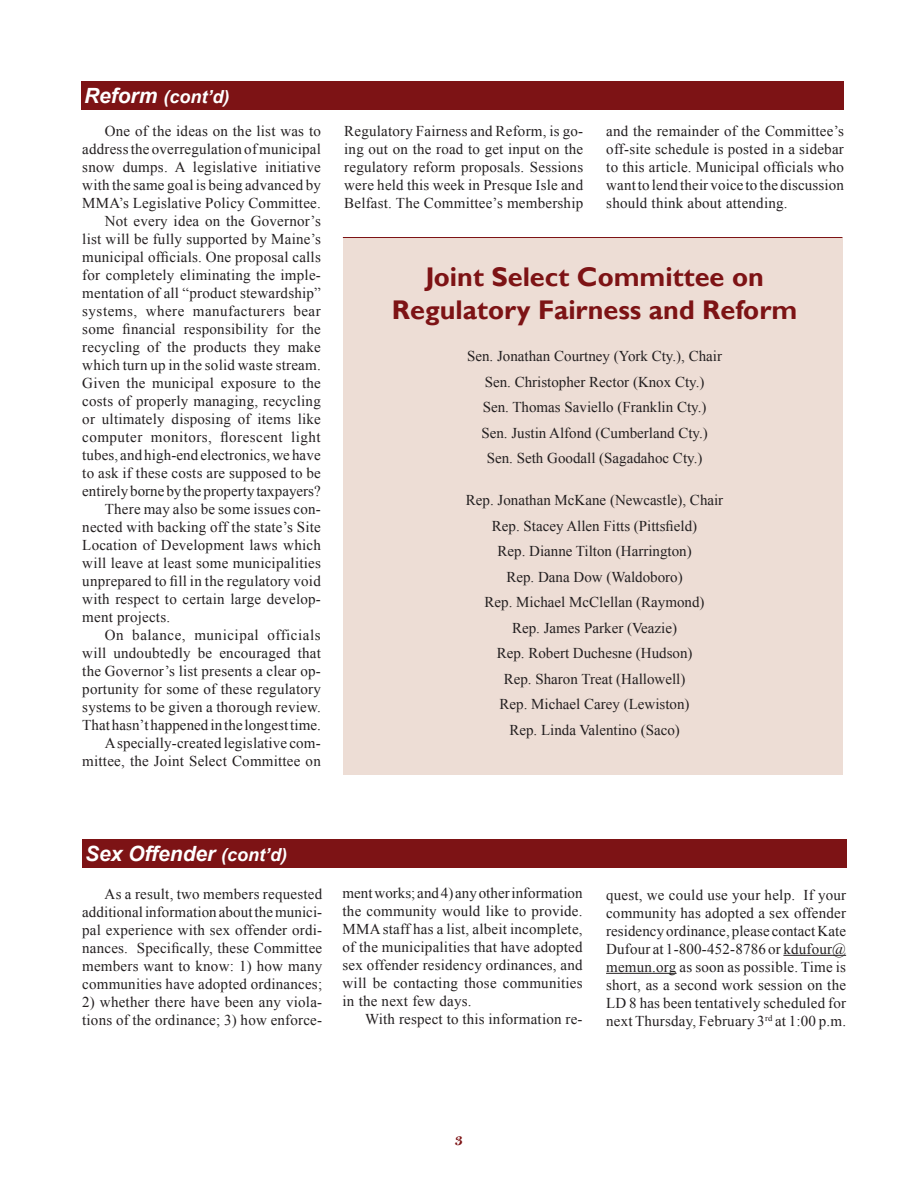
<style>
.page{position:relative;width:918px;height:1188px;background:#fff}
.page>*{position:absolute;margin:0;border:0;box-sizing:border-box;transform-origin:0 0}
.Headline_--_JAZZY{font:700 27px/32.4px "Gill Sans";color:#7d1315;text-align:center}
.Headline{font:italic 700 21px "Arial";color:#fff}
.Headline-2{font:italic 700 18px "Arial";color:#fff}
.t1{font:16.5px "Bell MT Bold";color:#7d1315}
.Body_text{font:15px/18px "Times New Roman";letter-spacing:.01em;color:#231f20;text-align:justify}
.s1{font-size:21px}
.s2{font-size:18px}
</style>
<div class="page">
<div style="left:81px;top:81px;width:763px;height:29px;background:#7d1315"></div>
<div style="left:82px;top:839px;width:764px;height:28px;background:#7d1315"></div>
<hr style="left:783px;top:955px;width:63px;height:1px;background:#231f20">
<hr style="left:606px;top:973px;width:71px;height:1px;background:#231f20">
<div style="left:343px;top:237px;width:499px;height:538px;background:#edddd5"></div>
<hr style="left:343px;top:237px;width:499px;height:1px;background:#7d1315">
<p class="Headline-2" style="left:84px;top:85px;width:147px"><span class="s1">Reform</span> (cont’d)</p>
<p class="Body_text" style="left:82px;top:122px;width:240px;text-indent:22px">One of the ideas on the list was to address the overregulation of municipal snow dumps. A legislative initiative with the same goal is being advanced by MMA’s Legislative Policy Committee.</p>
<p class="Body_text" style="left:82px;top:212px;width:240px;text-indent:22px">Not every idea on the Governor’s list will be fully supported by Maine’s municipal officials. One proposal calls for completely eliminating the imple&shy;mentation of all “product stewardship” systems, where manufacturers bear some financial responsibility for the recycling of the products they make which turn up in the solid waste stream.<br>Given the municipal exposure to the costs of properly managing, recycling or ultimately disposing of items like computer monitors, florescent light tubes, and high-end electronics, we have to ask if these costs are supposed to be entirely borne by the property taxpayers?</p>
<p class="Body_text" style="left:82px;top:500px;width:240px;text-indent:22px">There may also be some issues con&shy;nected with backing off the state’s Site Location of Development laws which will leave at least some municipalities unprepared to fill in the regulatory void with respect to certain large develop&shy;ment projects.</p>
<p class="Body_text" style="left:82px;top:626px;width:240px;text-indent:22px">On balance, municipal officials will undoubtedly be encouraged that the Governor’s list presents a clear op&shy;portunity for some of these regulatory systems to be given a thorough review.<br>That hasn’t happened in the longest time.</p>
<p class="Body_text" style="left:82px;top:734px;width:240px;text-align:right">A specially-created legislative com&shy;mittee, the Joint Select Committee on</p>
<p class="Body_text" style="left:344px;top:122px;width:240px">Regulatory Fairness and Reform, is go&shy;ing out on the road to get input on the regulatory reform proposals. Sessions were held this week in Presque Isle and Belfast. The Committee’s membership</p>
<p class="Body_text" style="left:606px;top:122px;width:239px">and the remainder of the Committee’s off-site schedule is posted in a sidebar to this article. Municipal officials who want to lend their voice to the discussion should think about attending.</p>
<p class="Headline_--_JAZZY" style="left:392px;top:262px;width:407px">Joint Select Committee on<br>Regulatory Fairness and Reform</p>
<p class="Body_text" style="left:467px;top:347px;width:256px">Sen. Jonathan Courtney (York Cty.), Chair</p>
<p class="Body_text" style="left:485px;top:373px;width:221px">Sen. Christopher Rector (Knox Cty.)</p>
<p class="Body_text" style="left:483px;top:398px;width:225px">Sen. Thomas Saviello (Franklin Cty.)</p>
<p class="Body_text" style="left:481px;top:424px;width:228px">Sen. Justin Alfond (Cumberland Cty.)</p>
<p class="Body_text" style="left:487px;top:449px;width:217px">Sen. Seth Goodall (Sagadahoc Cty.)</p>
<p class="Body_text" style="left:466px;top:491px;width:259px">Rep. Jonathan McKane (Newcastle), Chair</p>
<p class="Body_text" style="left:492px;top:517px;width:207px">Rep. Stacey Allen Fitts (Pittsfield)</p>
<p class="Body_text" style="left:498px;top:542px;width:196px">Rep. Dianne Tilton (Harrington)</p>
<p class="Body_text" style="left:506px;top:568px;width:178px">Rep. Dana Dow (Waldoboro)</p>
<p class="Body_text" style="left:485px;top:593px;width:221px">Rep. Michael McClellan (Raymond)</p>
<p class="Body_text" style="left:512px;top:619px;width:166px">Rep. James Parker (Veazie)</p>
<p class="Body_text" style="left:497px;top:644px;width:197px">Rep. Robert Duchesne (Hudson)</p>
<p class="Body_text" style="left:504px;top:670px;width:183px">Rep. Sharon Treat (Hallowell)</p>
<p class="Body_text" style="left:500px;top:695px;width:191px">Rep. Michael Carey (Lewiston)</p>
<p class="Body_text" style="left:509px;top:721px;width:172px">Rep. Linda Valentino (Saco)</p>
<p class="Headline" style="left:85px;top:840px;width:204px">Sex Offender <span class="s2">(cont’d)</span></p>
<p class="Body_text" style="left:82px;top:885px;width:242px;text-indent:22px">As a result, two members requested additional information about the munici&shy;pal experience with sex offender ordi&shy;nances. Specifically, these Committee members want to know: 1) how many communities have adopted ordinances;</p>
<p class="Body_text" style="left:82px;top:993px;width:242px">2) whether there have been any viola&shy;tions of the ordinance; 3) how enforce-</p>
<p class="Body_text" style="left:343px;top:884px;width:242px">ment works; and 4) any other information the community would like to provide.<br>MMA staff has a list, albeit incomplete, of the municipalities that have adopted sex offender residency ordinances, and will be contacting those communities in the next few days.</p>
<p class="Body_text" style="left:365px;top:1010px;width:219px">With respect to this information re-</p>
<p class="Body_text" style="left:606px;top:885px;width:242px">quest, we could use your help. If your community has adopted a sex offender residency ordinance, please contact Kate Dufour at 1-800-452-8786 or kdufour@ memun.org as soon as possible. Time is short, as a second work session on the LD 8 has been tentatively scheduled for next Thursday, February 3<sup>rd</sup> at 1:00 p.m.</p>
<p class="t1" style="left:455px;top:1130px;width:10px">3</p>
</div>
